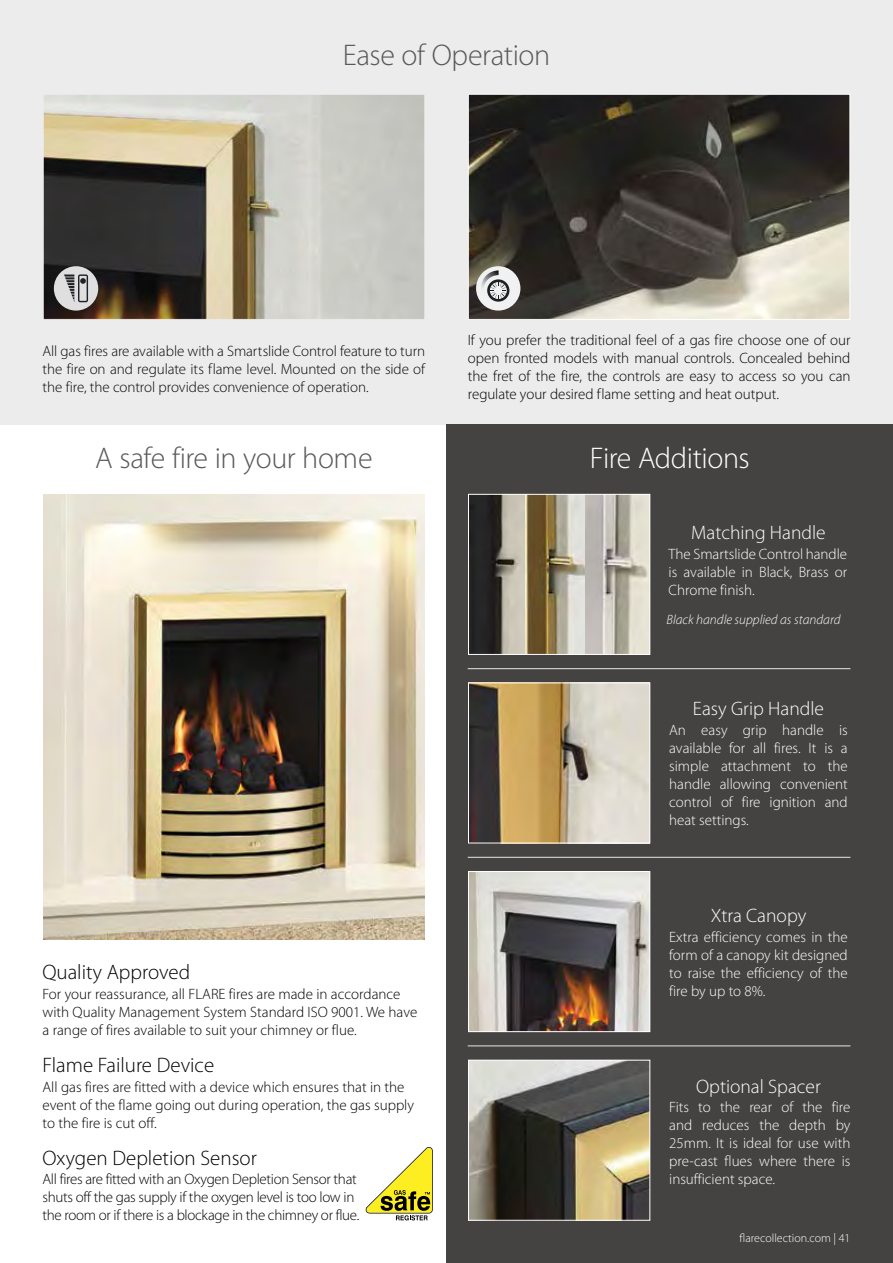
<style>
.page{position:relative;width:893px;height:1263px;background:#fff}
.page>*{position:absolute;margin:0;border:0;box-sizing:border-box;transform-origin:0 0}
.t1{font:300 30px "Myriad Pro";letter-spacing:-.01em;color:#58595b}
.t2{font:300 30px "Myriad Pro";letter-spacing:-.015em;color:#fff}
.t3{font:300 21px "Myriad Pro";color:#000}
.t4{font:300 19.5px "Myriad Pro";color:#fff}
.t5{font:300 15px/18px "Myriad Pro";color:#000;text-align:justify}
.t6{font:300 15px/18px "Myriad Pro";color:#fff;text-align:justify}
.t7{font:300 15px/18px "Myriad Pro";letter-spacing:-.02em;color:#000}
.t8{font:italic 300 13.5px "Myriad Pro";color:#fff}
.t9{font:300 12px "Myriad Pro";color:#fff}
</style>
<div class="page">
<svg style="left:0;top:0;width:893px;height:425px;background:#d9d8d5"></svg>
<div style="left:446px;top:425px;width:447px;height:838px;background:#454242"></div>
<img style="left:43px;top:494px;width:381px;height:446px">
<img style="left:470px;top:685px;width:178px;height:156px">
<div style="left:468px;top:683px;width:182px;height:160px;border:1px solid #fff"></div>
<img style="left:470px;top:873px;width:178px;height:157px">
<div style="left:468px;top:871px;width:182px;height:161px;border:1px solid #fff"></div>
<img style="left:470px;top:1062px;width:178px;height:156px">
<div style="left:468px;top:1060px;width:182px;height:160px;border:1px solid #fff"></div>
<hr style="left:468px;top:668px;width:382px;height:1px;background:#e6e7e8">
<hr style="left:468px;top:857px;width:382px;height:1px;background:#e6e7e8">
<hr style="left:468px;top:1046px;width:382px;height:1px;background:#e6e7e8">
<img style="left:470px;top:496px;width:55px;height:157px">
<img style="left:525px;top:496px;width:61px;height:157px">
<img style="left:586px;top:496px;width:62px;height:157px">
<div style="left:468px;top:494px;width:182px;height:161px;border:1px solid #fff"></div>
<svg style="left:366px;top:1147px;width:67px;height:73px"></svg>
<img style="left:470px;top:96px;width:378px;height:222px">
<div style="left:468px;top:94px;width:382px;height:226px;border:1px solid #fff"></div>
<div style="left:476px;top:266px;width:44px;height:45px;background:#f1f1f2;border-radius:50%"></div>
<svg style="left:499px;top:279px;width:10px;height:23px"></svg>
<img style="left:481px;top:270px;width:18px;height:36px">
<h1 class="t1" style="left:343px;top:39px;width:209px">Ease of Operation</h1>
<p class="t5" style="left:43px;top:342px;width:384px">All gas fires are available with a Smartslide Control feature to turn the fire on and regulate its flame level. Mounted on the side of the fire, the control provides convenience of operation.</p>
<h1 class="t1" style="left:95px;top:442px;width:279px">A safe fire in your home</h1>
<h2 class="t3" style="left:43px;top:960px;width:149px">Quality Approved</h2>
<p class="t5" style="left:43px;top:985px;width:376px;text-align:left">For your reassurance, all FLARE fires are made in accordance with Quality Management System Standard ISO 9001. We have a range of fires available to suit your chimney or flue.</p>
<h2 class="t3" style="left:43px;top:1053px;width:173px">Flame Failure Device</h2>
<p class="t5" style="left:43px;top:1078px;width:373px;text-align:left">All gas fires are fitted with a device which ensures that in the event of the flame going out during operation, the gas supply to the fire is cut off.</p>
<h2 class="t3" style="left:43px;top:1146px;width:216px">Oxygen Depletion Sensor</h2>
<p class="t7" style="left:43px;top:1171px;width:318px">All fires are fitted with an Oxygen Depletion Sensor that shuts off the gas supply if the oxygen level is too low in the room or if there is a blockage in the chimney or flue.</p>
<p class="t5" style="left:468px;top:331px;width:384px">If you prefer the traditional feel of a gas fire choose one of our open fronted models with manual controls. Concealed behind the fret of the fire, the controls are easy to access so you can regulate your desired flame setting and heat output.</p>
<h1 class="t2" style="left:590px;top:442px;width:161px">Fire Additions</h1>
<h3 class="t4" style="left:691px;top:522px;width:136px">Matching Handle</h3>
<p class="t6" style="left:669px;top:545px;width:180px">The Smartslide Control handle is available in Black, Brass or Chrome finish.</p>
<p class="t8" style="left:666px;top:611px;width:176px">Black handle supplied as standard</p>
<h3 class="t4" style="left:693px;top:698px;width:133px">Easy Grip Handle</h3>
<p class="t6" style="left:669px;top:721px;width:180px">An easy grip handle is available for all fires. It is a simple attachment to the handle allowing convenient control of fire ignition and heat settings.</p>
<h3 class="t4" style="left:711px;top:905px;width:97px">Xtra Canopy</h3>
<p class="t6" style="left:669px;top:928px;width:180px">Extra efficiency comes in the form of a canopy kit designed to raise the efficiency of the fire by up to 8%.</p>
<h3 class="t4" style="left:696px;top:1075px;width:126px">Optional Spacer</h3>
<p class="t6" style="left:669px;top:1099px;width:183px">Fits to the rear of the fire and reduces the depth by 25mm. It is ideal for use with pre-cast flues where there is insufficient space.</p>
<p class="t9" style="left:740px;top:1231px;width:112px">flarecollection.com | 41</p>
</div>
